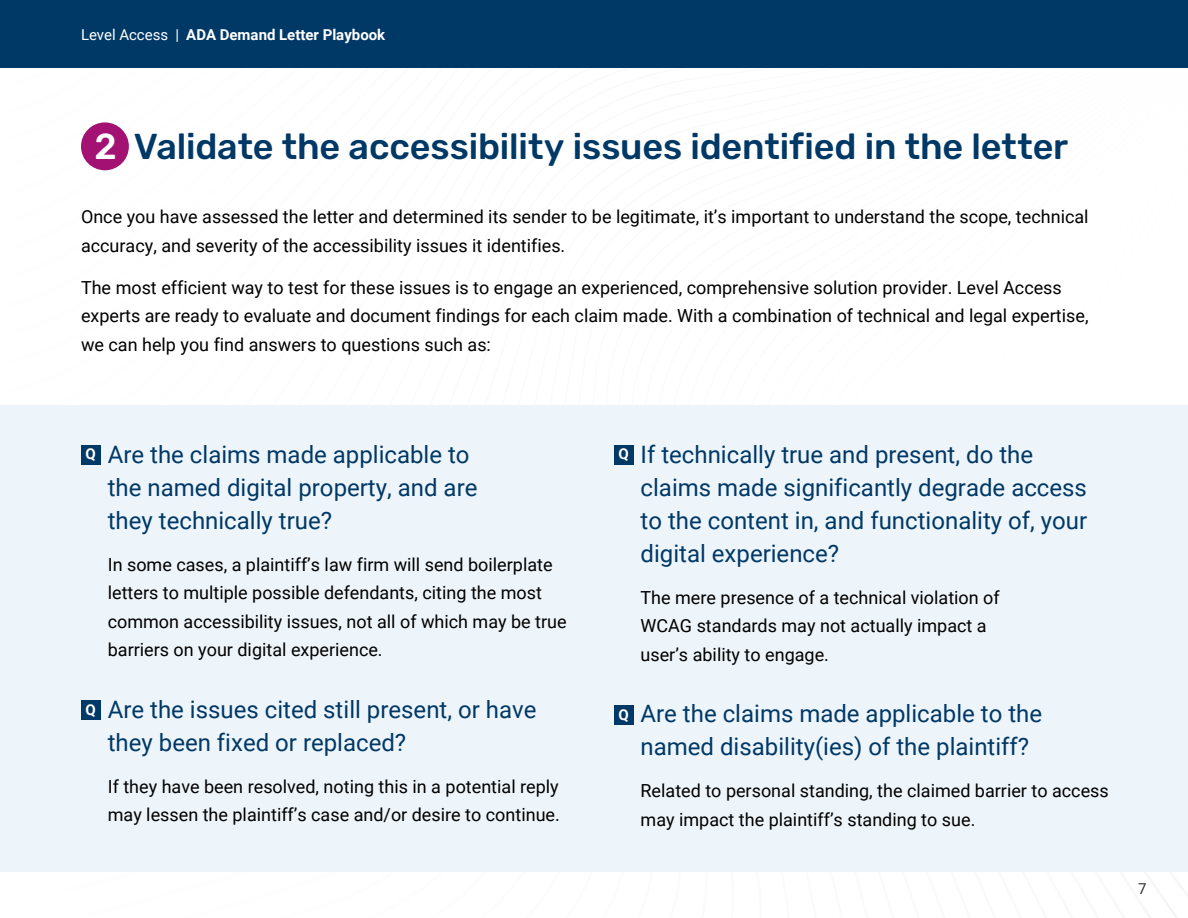
<style>
.page{position:relative;width:1188px;height:918px;background:#fff}
.page>*{position:absolute;margin:0;border:0;box-sizing:border-box;transform-origin:0 0}
.t1{font:300 36px "Rubik";letter-spacing:-.005em;color:#003866}
.t2{font:24px/33px "Roboto";color:#003866}
.t3{font:18px/28.5px "Roboto";color:#000}
.t4{font:700 15px "Roboto";color:#fff}
.t5{font:15px "Roboto";color:#333}
.s1{font-weight:400}
.s2{color:#fff}
.s3{font-weight:700;font-size:15px;color:#fff}
</style>
<div class="page">
<div style="left:0;top:0;width:1188px;height:68px;background:#003866"></div>
<div style="left:0;top:405px;width:1188px;height:466px;background:#eef5fa"></div>
<div style="left:81px;top:122px;width:48px;height:48px;background:#a31273;border-radius:50%"></div>
<div style="left:81px;top:445px;width:19px;height:19px;background:#003866"></div>
<div style="left:81px;top:701px;width:19px;height:19px;background:#003866"></div>
<div style="left:614px;top:445px;width:19px;height:19px;background:#003866"></div>
<div style="left:614px;top:705px;width:19px;height:19px;background:#003866"></div>
<p class="t4" style="left:81px;top:24px;width:306px"><span class="s1">Level Access |</span> ADA Demand Letter Playbook</p>
<h3 class="t1" style="left:95px;top:126px;width:975px"><span class="s2">2</span> Validate the accessibility issues identified in the letter</h3>
<p class="t3" style="left:81px;top:202px;width:1009px">Once you have assessed the letter and determined its sender to be legitimate, it’s important to understand the scope, technical accuracy, and severity of the accessibility issues it identifies.</p>
<p class="t3" style="left:81px;top:273px;width:1009px">The most efficient way to test for these issues is to engage an experienced, comprehensive solution provider. Level Access experts are ready to evaluate and document findings for each claim made. With a combination of technical and legal expertise, we can help you find answers to questions such as:</p>
<h4 class="t2" style="left:108px;top:437px;width:371px;text-indent:-22px"><span class="s3">Q</span> Are the claims made applicable to the named digital property, and are they technically true?</h4>
<p class="t3" style="left:108px;top:550px;width:460px">In some cases, a plaintiff’s law firm will send boilerplate letters to multiple possible defendants, citing the most common accessibility issues, not all of which may be true barriers on your digital experience.</p>
<h4 class="t2" style="left:108px;top:692px;width:430px;text-indent:-22px"><span class="s3">Q</span> Are the issues cited still present, or have they been fixed or replaced?</h4>
<p class="t3" style="left:108px;top:772px;width:454px">If they have been resolved, noting this in a potential reply may lessen the plaintiff’s case and/or desire to continue.</p>
<h4 class="t2" style="left:641px;top:437px;width:448px;text-indent:-22px"><span class="s3">Q</span> If technically true and present, do the claims made significantly degrade access to the content in, and functionality of, your digital experience?</h4>
<p class="t3" style="left:641px;top:583px;width:361px">The mere presence of a technical violation of<br>WCAG standards may not actually impact a user’s ability to engage.</p>
<h4 class="t2" style="left:618px;top:697px;width:425px;text-align:center"><span class="s3">Q</span> Are the claims made applicable to the named disability(ies) of the plaintiff?</h4>
<p class="t3" style="left:641px;top:776px;width:470px">Related to personal standing, the claimed barrier to access may impact the plaintiff’s standing to sue.</p>
<p class="t5" style="left:1138px;top:878px;width:10px">7</p>
</div>
